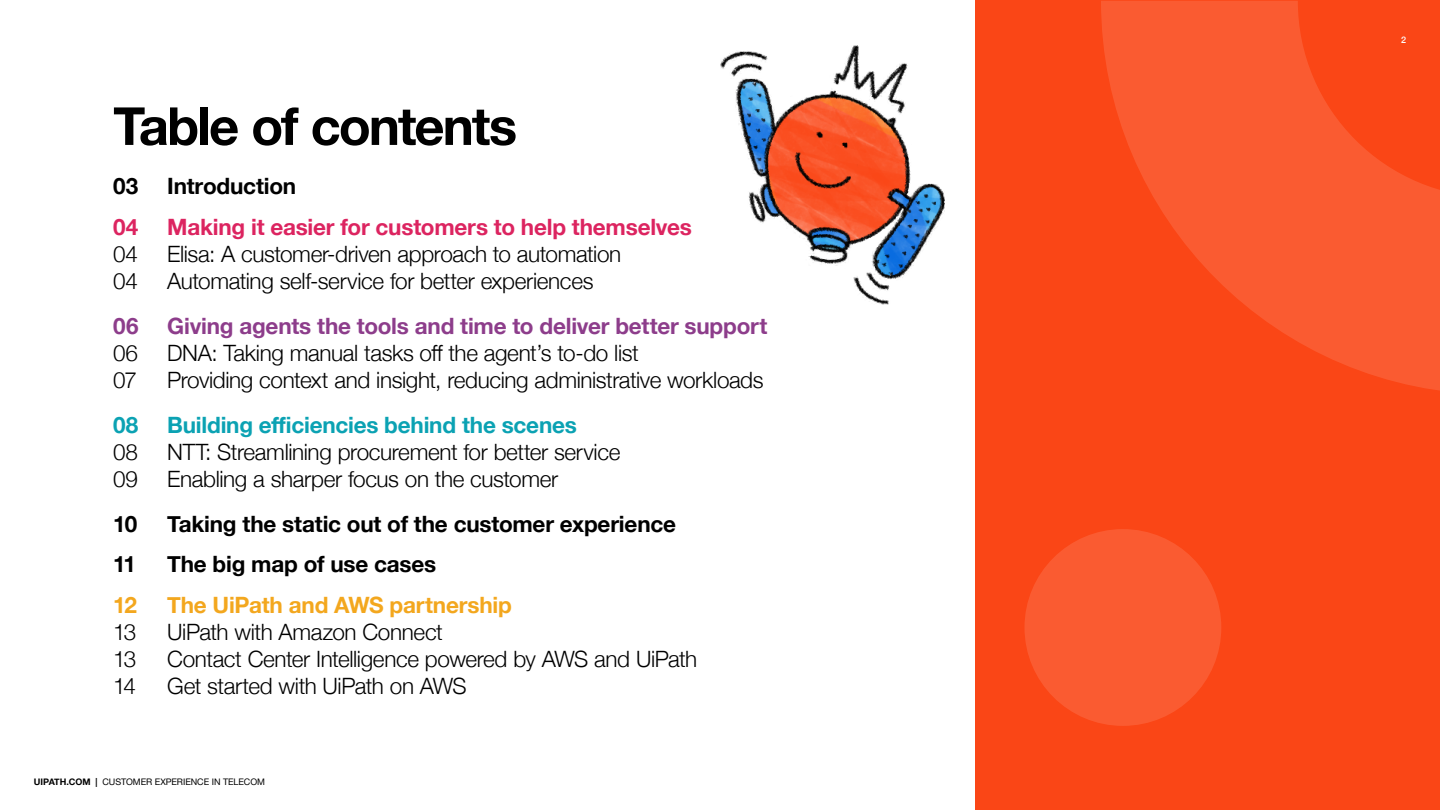
<style>
.page{position:relative;width:1440px;height:810px;background:#fff}
.page>*{position:absolute;margin:0;border:0;box-sizing:border-box;transform-origin:0 0}
.t1{font:700 52.5px "Helvetica Neue";letter-spacing:-.035em;color:#000}
.t2{font:300 22.5px "Helvetica Neue";letter-spacing:-.015em;color:#000}
.t3{font:700 22.5px "Helvetica Neue";letter-spacing:-.01em;color:#000}
.t4{font:700 22.5px "Helvetica Neue";letter-spacing:-.01em;color:#8d3d8b}
.t5{font:700 22.5px "Helvetica Neue";letter-spacing:-.01em;color:#dc2460}
.t6{font:700 22.5px "Helvetica Neue";letter-spacing:-.01em;color:#0ba2b3}
.t7{font:700 22.5px "Helvetica Neue";letter-spacing:-.01em;color:#f3a71e}
.t8{font:9px "Helvetica Neue";letter-spacing:-.005em;color:#000}
.t9{font:500 9px "Helvetica Neue";color:#fff}
.s1{font-weight:700}
</style>
<div class="page">
<div style="left:975px;top:0;width:465px;height:810px;background:#fa4616"></div>
<div style="left:1024px;top:529px;width:197px;height:197px;background:#fa5b31;border-radius:50%"></div>
<svg style="left:1101px;top:1px;width:339px;height:390px;fill:#fa5b31"></svg>
<img style="left:720px;top:46px;width:224px;height:258px">
<h1 class="t1" style="left:113px;top:85px;width:405px">Table of contents</h1>
<p class="t3" style="left:113px;top:169px;width:27px">03</p>
<p class="t3" style="left:167px;top:169px;width:131px">Introduction</p>
<p class="t5" style="left:113px;top:209px;width:27px">04</p>
<p class="t5" style="left:167px;top:209px;width:526px">Making it easier for customers to help themselves</p>
<p class="t2" style="left:113px;top:236px;width:26px">04</p>
<p class="t2" style="left:167px;top:236px;width:456px">Elisa: A customer-driven approach to automation</p>
<p class="t2" style="left:113px;top:263px;width:26px">04</p>
<p class="t2" style="left:167px;top:263px;width:428px">Automating self-service for better experiences</p>
<p class="t4" style="left:113px;top:308px;width:27px">06</p>
<p class="t4" style="left:167px;top:308px;width:602px">Giving agents the tools and time to deliver better support</p>
<p class="t2" style="left:113px;top:335px;width:26px">06</p>
<p class="t2" style="left:167px;top:335px;width:473px">DNA: Taking manual tasks off the agent’s to-do list</p>
<p class="t2" style="left:113px;top:362px;width:25px">07</p>
<p class="t2" style="left:167px;top:362px;width:598px">Providing context and insight, reducing administrative workloads</p>
<p class="t6" style="left:113px;top:407px;width:27px">08</p>
<p class="t6" style="left:167px;top:407px;width:411px">Building efficiencies behind the scenes</p>
<p class="t2" style="left:113px;top:434px;width:26px">08</p>
<p class="t2" style="left:167px;top:434px;width:455px">NTT: Streamlining procurement for better service</p>
<p class="t2" style="left:113px;top:461px;width:26px">09</p>
<p class="t2" style="left:167px;top:461px;width:393px">Enabling a sharper focus on the customer</p>
<p class="t3" style="left:113px;top:506px;width:25px">10</p>
<p class="t3" style="left:167px;top:506px;width:510px">Taking the static out of the customer experience</p>
<p class="t3" style="left:113px;top:547px;width:24px">11</p>
<p class="t3" style="left:167px;top:547px;width:271px">The big map of use cases</p>
<p class="t7" style="left:113px;top:587px;width:25px">12</p>
<p class="t7" style="left:167px;top:587px;width:346px">The UiPath and AWS partnership</p>
<p class="t2" style="left:113px;top:614px;width:24px">13</p>
<p class="t2" style="left:167px;top:614px;width:277px">UiPath with Amazon Connect</p>
<p class="t2" style="left:113px;top:641px;width:24px">13</p>
<p class="t2" style="left:167px;top:641px;width:532px">Contact Center Intelligence powered by AWS and UiPath</p>
<p class="t2" style="left:113px;top:668px;width:24px">14</p>
<p class="t2" style="left:167px;top:668px;width:301px">Get started with UiPath on AWS</p>
<p class="t8" style="left:34px;top:775px;width:233px"><span class="s1">UIPATH.COM |</span> CUSTOMER EXPERIENCE IN TELECOM</p>
<p class="t9" style="left:1401px;top:33px;width:7px">2</p>
</div>
